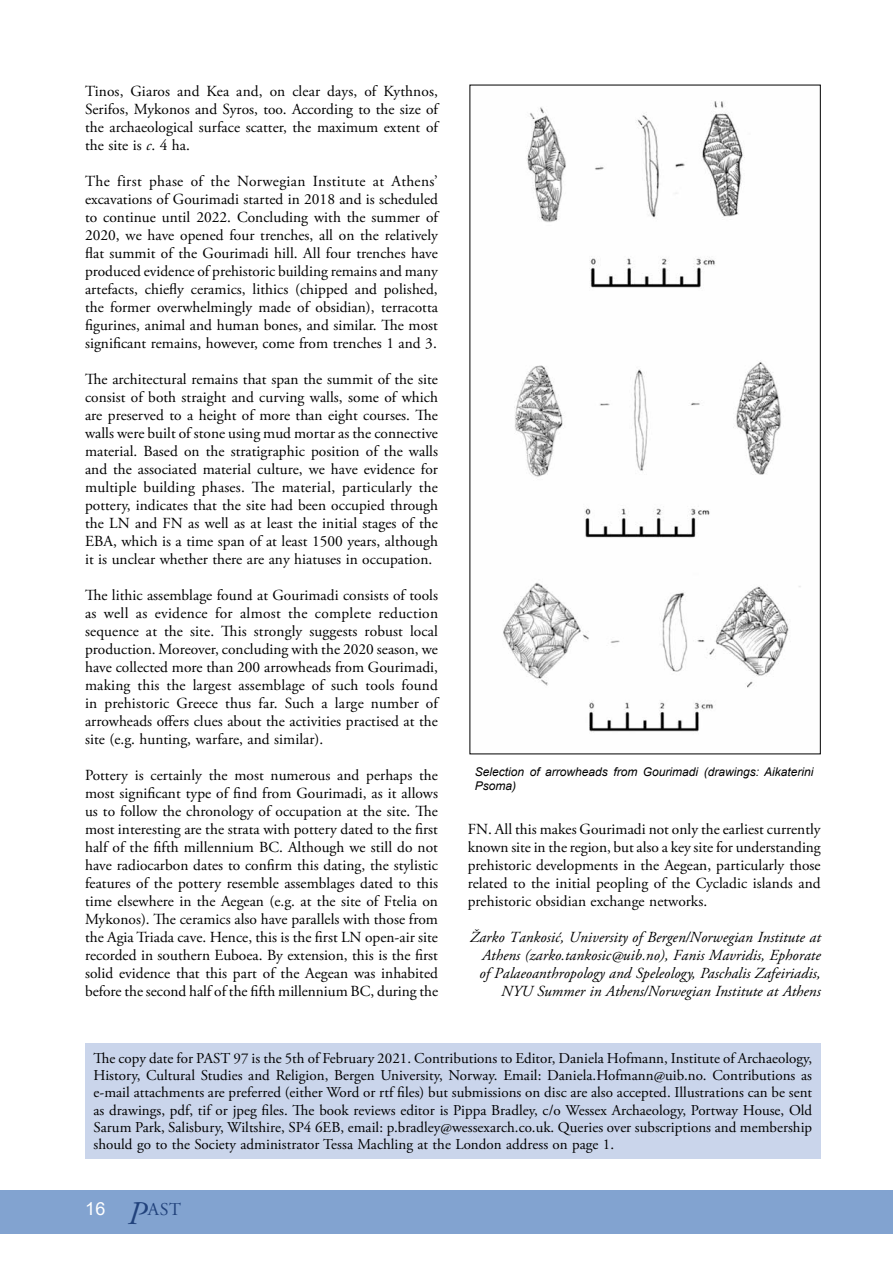
<style>
.page{position:relative;width:893px;height:1263px;background:#fff}
.page>*{position:absolute;margin:0;border:0;box-sizing:border-box;transform-origin:0 0}
.t1{font:18px "Adobe Garamond Pro";color:#21427c}
.t2{font:15.3px/18px "Adobe Garamond Pro";letter-spacing:.005em;color:#000;text-align:justify}
.t3{font:italic 15.3px/18px "Adobe Garamond Pro";color:#000;text-align:right}
.t4{font:15px/17.2px "Adobe Garamond Pro";color:#000;text-align:justify}
.t5{font:italic 12px/14.4px "Arial";color:#000}
.s1{font-style:italic}
.s2{font-family:"Arial";color:#fff}
.s3{font-style:italic;font-size:33px}
</style>
<div class="page">
<div style="left:0;top:1191px;width:893px;height:43px;background:#82a3d0"></div>
<div style="left:85px;top:1043px;width:736px;height:116px;background:#cad5eb"></div>
<img style="left:503px;top:101px;width:298px;height:631px">
<p class="t2" style="left:85px;top:83px;width:354px">Tinos, Giaros and Kea and, on clear days, of Kythnos, Serifos, Mykonos and Syros, too. According to the size of the archaeological surface scatter, the maximum extent of the site is <span class="s1">c</span>. 4 ha.</p>
<p class="t2" style="left:85px;top:173px;width:354px">The first phase of the Norwegian Institute at Athens’ excavations of Gourimadi started in 2018 and is scheduled to continue until 2022. Concluding with the summer of 2020, we have opened four trenches, all on the relatively flat summit of the Gourimadi hill. All four trenches have produced evidence of prehistoric building remains and many artefacts, chiefly ceramics, lithics (chipped and polished, the former overwhelmingly made of obsidian), terracotta figurines, animal and human bones, and similar. The most significant remains, however, come from trenches 1 and 3.</p>
<p class="t2" style="left:85px;top:371px;width:354px">The architectural remains that span the summit of the site consist of both straight and curving walls, some of which are preserved to a height of more than eight courses. The walls were built of stone using mud mortar as the connective material. Based on the stratigraphic position of the walls and the associated material culture, we have evidence for multiple building phases. The material, particularly the pottery, indicates that the site had been occupied through the LN and FN as well as at least the initial stages of the EBA, which is a time span of at least 1500 years, although it is unclear whether there are any hiatuses in occupation.</p>
<p class="t2" style="left:85px;top:587px;width:355px">The lithic assemblage found at Gourimadi consists of tools as well as evidence for almost the complete reduction sequence at the site. This strongly suggests robust local production. Moreover, concluding with the 2020 season, we have collected more than 200 arrowheads from Gourimadi, making this the largest assemblage of such tools found in prehistoric Greece thus far. Such a large number of arrowheads offers clues about the activities practised at the site (e.g. hunting, warfare, and similar).</p>
<p class="t2" style="left:85px;top:767px;width:355px">Pottery is certainly the most numerous and perhaps the most significant type of find from Gourimadi, as it allows us to follow the chronology of occupation at the site. The most interesting are the strata with pottery dated to the first half of the fifth millennium BC. Although we still do not have radiocarbon dates to confirm this dating, the stylistic features of the pottery resemble assemblages dated to this time elsewhere in the Aegean (e.g. at the site of Ftelia on Mykonos). The ceramics also have parallels with those from the Agia Triada cave. Hence, this is the first LN open-air site recorded in southern Euboea. By extension, this is the first solid evidence that this part of the Aegean was inhabited before the second half of the fifth millennium BC, during the</p>
<p class="t5" style="left:475px;top:764px;width:340px">Selection of arrowheads from Gourimadi (drawings: Aikaterini<br>Psoma)</p>
<p class="t2" style="left:468px;top:820px;width:355px">FN. All this makes Gourimadi not only the earliest currently known site in the region, but also a key site for understanding prehistoric developments in the Aegean, particularly those related to the initial peopling of the Cycladic islands and prehistoric obsidian exchange networks.</p>
<p class="t3" style="left:470px;top:928px;width:352px">Žarko Tankosić, University of Bergen/Norwegian Institute at Athens (zarko.tankosic@uib.no), Fanis Mavridis, Ephorate of Palaeoanthropology and Speleology, Paschalis Zafeiriadis, NYU Summer in Athens/Norwegian Institute at Athens</p>
<p class="t4" style="left:94px;top:1050px;width:720px">The copy date for PAST 97 is the 5th of February 2021. Contributions to Editor, Daniela Hofmann, Institute of Archaeology, History, Cultural Studies and Religion, Bergen University, Norway. Email: Daniela.Hofmann@uib.no. Contributions as e-mail attachments are preferred (either Word or rtf files) but submissions on disc are also accepted. Illustrations can be sent as drawings, pdf, tif or jpeg files. The book reviews editor is Pippa Bradley, c/o Wessex Archaeology, Portway House, Old Sarum Park, Salisbury, Wiltshire, SP4 6EB, email: p.bradley@wessexarch.co.uk. Queries over subscriptions and membership should go to the Society administrator Tessa Machling at the London address on page 1.</p>
<p class="t1" style="left:85px;top:1198px;width:97px"><span class="s2">16</span> <span class="s3">P</span>AST</p>
</div>
